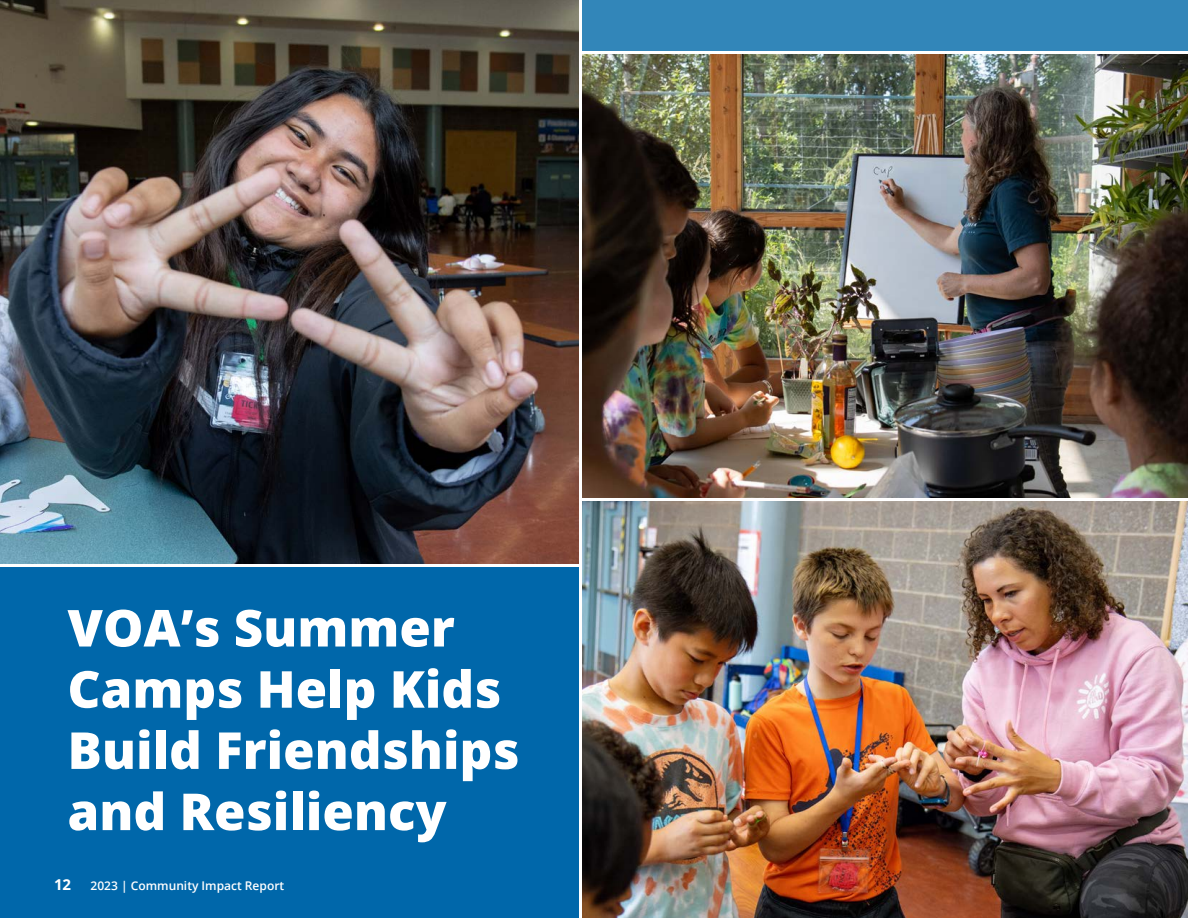
<style>
.page{position:relative;width:1188px;height:918px;background:#fff}
.page>*{position:absolute;margin:0;border:0;box-sizing:border-box;transform-origin:0 0}
.t1{font:800 51px/61.2px "Open Sans";color:#fff}
.t2{font:700 15px "Open Sans";color:#fff}
.t3{font:600 12px "Open Sans";color:#fff}
</style>
<div class="page">
<img style="left:0;top:0;width:579px;height:564px">
<div style="left:581px;top:0;width:607px;height:52px;background:#3286b9"></div>
<div style="left:0;top:567px;width:580px;height:351px;background:#0067aa"></div>
<img style="left:582px;top:501px;width:606px;height:417px">
<img style="left:582px;top:54px;width:606px;height:444px">
<hr style="left:579px;top:0;width:3px;height:918px;background:#fff">
<hr style="left:580px;top:51px;width:608px;height:3px;background:#fff">
<p class="t1" style="left:68px;top:595px;width:454px">VOA’s Summer<br>Camps Help Kids<br>Build Friendships and Resiliency</p>
<p class="t2" style="left:54px;top:874px;width:19px">12</p>
<p class="t3" style="left:91px;top:877px;width:195px">2023 | Community Impact Report</p>
</div>
